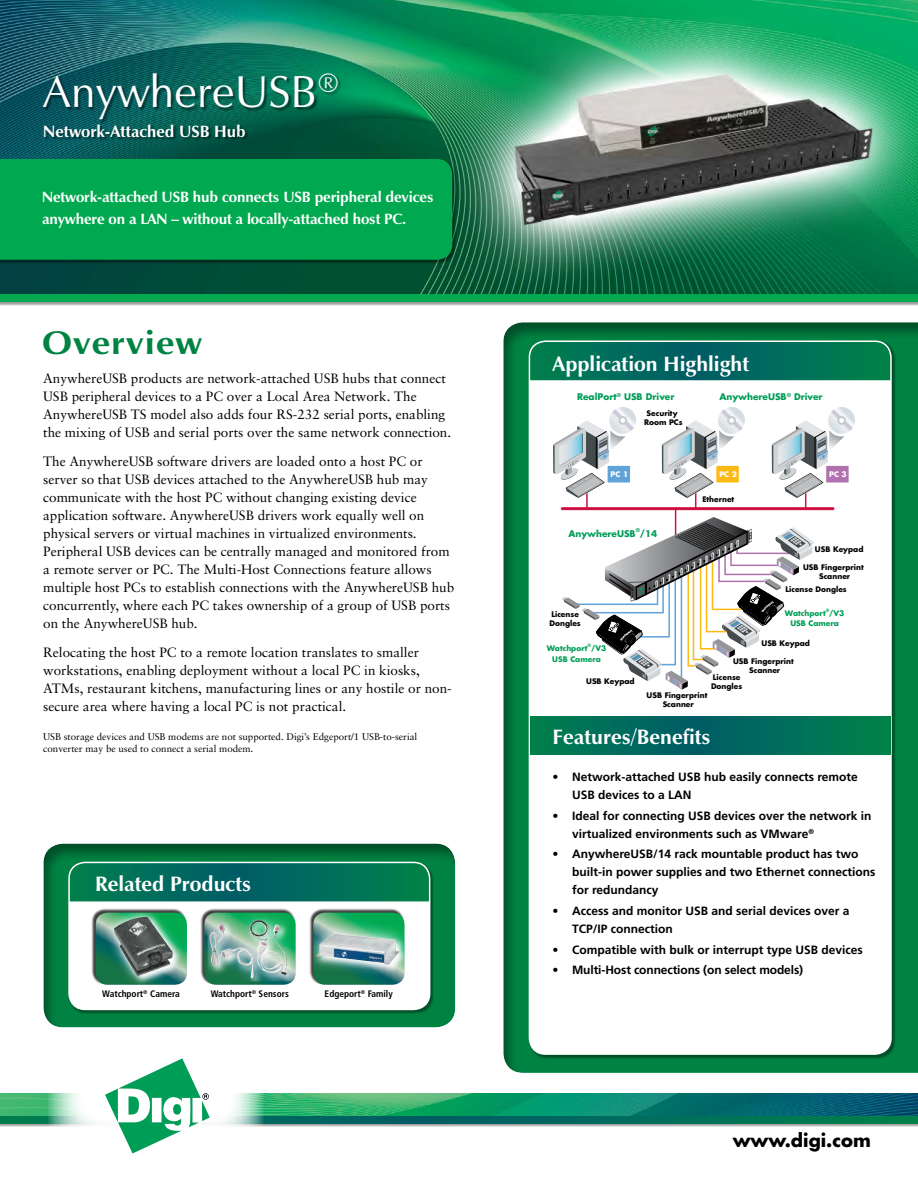
<style>
.page{position:relative;width:918px;height:1188px;background:#fff}
.page>*{position:absolute;margin:0;border:0;box-sizing:border-box;transform-origin:0 0}
.t1{font:45px "Eterna";color:#fff}
.t2{font:700 33px "Eterna";letter-spacing:.03em;color:#008342;scale:1.1 1}
.t3{font:700 21px "Eterna";color:#fff}
.t4{font:700 18px "Futura";color:#000}
.t5{font:700 16.5px "Eterna";color:#fff}
.t6{font:700 15px/22.5px "Eterna";letter-spacing:-.01em;color:#fff}
.t7{font:13.5px/18px "Sabon";color:#000}
.t8{font:700 12px/18px "Frutiger";color:#000}
.t9{font:9.75px/11.7px "Sabon";color:#000}
.t10{font:700 condensed 9.45px "Frutiger";color:#000}
.t11{font:700 9px "Futura";color:#009d57}
.t12{font:700 7.5px/9px "Futura";color:#000;text-align:center}
.t13{font:700 7.5px/10.5px "Futura";color:#009d57}
.t14{font:700 7.5px "Futura";color:#fff}
.t15{font:700 5.25px "Futura";color:#009d57}
.t16{font:700 4.35px "Futura";color:#009d57}
</style>
<div class="page">
<img style="left:0;top:0;width:451px;height:294px">
<div style="left:0;top:294px;width:918px;height:8px;background:#00a94f"></div>
<div style="left:503px;top:322px;width:415px;height:751px;background:#000;opacity:.4"></div>
<div style="left:529px;top:341px;width:362px;height:713px;background:#fff;border-radius:16px"></div>
<svg style="left:529px;top:341px;width:362px;height:39px;background:#006e59"></svg>
<div style="left:529px;top:340px;width:363px;height:715px;border:2px solid #fff;border-radius:16px"></div>
<svg style="left:530px;top:717px;width:360px;height:38px;background:#006e59"></svg>
<div style="left:0;top:1094px;width:918px;height:33px;background:#000;opacity:.4"></div>
<img style="left:0;top:1094px;width:918px;height:22px">
<svg style="left:0;top:1116px;width:918px;height:7px;background:#006c5a"></svg>
<svg style="left:48px;top:1093px;width:216px;height:34px"></svg>
<svg style="left:105px;top:1058px;width:105px;height:96px"></svg>
<div style="left:43px;top:841px;width:413px;height:188px;background:#000;opacity:.4"></div>
<div style="left:68px;top:862px;width:367px;height:152px;background:#000;opacity:.4"></div>
<div style="left:69px;top:862px;width:361px;height:147px;background:#fff;border-radius:16px"></div>
<svg style="left:69px;top:862px;width:361px;height:39px;background:#006e59"></svg>
<div style="left:68px;top:862px;width:362px;height:148px;border:2px solid #fff;border-radius:16px"></div>
<div style="left:92px;top:908px;width:95px;height:77px;background:#000;opacity:.75"></div>
<svg style="left:96px;top:913px;width:91px;height:72px"></svg>
<svg style="left:103px;top:913px;width:81px;height:72px;background:#3b9972"></svg>
<img style="left:114px;top:917px;width:59px;height:59px">
<div style="left:200px;top:908px;width:95px;height:77px;background:#000;opacity:.75"></div>
<svg style="left:204px;top:913px;width:91px;height:72px"></svg>
<svg style="left:208px;top:913px;width:88px;height:68px"></svg>
<img style="left:207px;top:920px;width:81px;height:58px">
<div style="left:309px;top:908px;width:95px;height:77px;background:#000;opacity:.75"></div>
<svg style="left:313px;top:913px;width:91px;height:72px"></svg>
<svg style="left:313px;top:919px;width:92px;height:60px;background:#46a079"></svg>
<img style="left:316px;top:933px;width:83px;height:32px">
<div style="left:0;top:159px;width:456px;height:105px;background:#003125"></div>
<div style="left:0;top:159px;width:451px;height:101px;background:#00a94f"></div>
<div style="left:45px;top:125px;width:204px;height:15px;background:#000;opacity:.5"></div>
<div style="left:43px;top:74px;width:298px;height:50px;background:#000;opacity:.5"></div>
<div style="left:826px;top:466px;width:23px;height:16px;background:#b171af"></div>
<div style="left:608px;top:466px;width:22px;height:16px;background:#61a3d9"></div>
<div style="left:716px;top:466px;width:23px;height:16px;background:#fdb913"></div>
<svg style="left:609px;top:407px;width:27px;height:27px"></svg>
<div style="left:618px;top:416px;width:9px;height:9px;background:#c9cacc;border-radius:50%"></div>
<svg style="left:553px;top:418px;width:73px;height:92px"></svg>
<svg style="left:718px;top:407px;width:27px;height:27px"></svg>
<div style="left:727px;top:416px;width:9px;height:9px;background:#c9cacc;border-radius:50%"></div>
<svg style="left:662px;top:418px;width:72px;height:89px"></svg>
<svg style="left:828px;top:407px;width:27px;height:27px"></svg>
<div style="left:837px;top:416px;width:9px;height:9px;background:#c9cacc;border-radius:50%"></div>
<svg style="left:772px;top:418px;width:72px;height:92px"></svg>
<hr style="left:562px;top:507px;width:271px;height:3px;background:#ce1141">
<hr style="left:675px;top:508px;width:1px;height:67px;background:#ce1141">
<svg style="left:562px;top:517px;width:251px;height:173px"></svg>
<img style="left:451px;top:0;width:467px;height:306px">
<h1 class="t1" style="left:43px;top:64px;width:298px">AnywhereUSB<sup>®</sup></h1>
<p class="t5" style="left:43px;top:121px;width:204px">Network-Attached USB Hub</p>
<p class="t6" style="left:42px;top:185px;width:393px">Network-attached USB hub connects USB peripheral devices anywhere on a LAN – without a locally-attached host PC.</p>
<h2 class="t2" style="left:42px;top:322px;width:147px">Overview</h2>
<p class="t7" style="left:43px;top:369px;width:410px">AnywhereUSB products are network-attached USB hubs that connect USB peripheral devices to a PC over a Local Area Network. The AnywhereUSB TS model also adds four RS-232 serial ports, enabling the mixing of USB and serial ports over the same network connection.</p>
<p class="t7" style="left:43px;top:452px;width:413px">The AnywhereUSB software drivers are loaded onto a host PC or server so that USB devices attached to the AnywhereUSB hub may communicate with the host PC without changing existing device application software. AnywhereUSB drivers work equally well on physical servers or virtual machines in virtualized environments.<br>Peripheral USB devices can be centrally managed and monitored from a remote server or PC. The Multi-Host Connections feature allows multiple host PCs to establish connections with the AnywhereUSB hub concurrently, where each PC takes ownership of a group of USB ports on the AnywhereUSB hub.</p>
<p class="t7" style="left:43px;top:643px;width:410px">Relocating the host PC to a remote location translates to smaller workstations, enabling deployment without a local PC in kiosks, ATMs, restaurant kitchens, manufacturing lines or any hostile or non&shy;secure area where having a local PC is not practical.</p>
<p class="t9" style="left:43px;top:731px;width:376px">USB storage devices and USB modems are not supported. Digi’s Edgeport/1 USB-to-serial converter may be used to connect a serial modem.</p>
<h3 class="t3" style="left:95px;top:870px;width:158px">Related Products</h3>
<p class="t10" style="left:102px;top:988px;width:79px">Watchport<sup>®</sup> Camera</p>
<p class="t10" style="left:211px;top:988px;width:80px">Watchport<sup>®</sup> Sensors</p>
<p class="t10" style="left:325px;top:988px;width:70px">Edgeport<sup>®</sup> Family</p>
<h3 class="t3" style="left:553px;top:350px;width:198px">Application Highlight</h3>
<p class="t11" style="left:577px;top:390px;width:99px">RealPort<sup>®</sup> USB Driver</p>
<p class="t11" style="left:719px;top:390px;width:105px">AnywhereUSB<sup>®</sup> Driver</p>
<p class="t12" style="left:644px;top:408px;width:40px">Security<br>Room PCs</p>
<p class="t14" style="left:611px;top:469px;width:19px">PC 1</p>
<p class="t14" style="left:719px;top:469px;width:19px">PC 2</p>
<p class="t14" style="left:829px;top:469px;width:19px">PC 3</p>
<p class="t12" style="left:702px;top:495px;width:33px">Ethernet</p>
<p class="t11" style="left:568px;top:527px;width:69px">AnywhereUSB</p>
<p class="t15" style="left:636px;top:527px;width:6px">®</p>
<p class="t11" style="left:640px;top:527px;width:19px">/14</p>
<p class="t12" style="left:550px;top:609px;width:33px;text-align:left">License<br>Dongles</p>
<p class="t12" style="left:815px;top:544px;width:50px">USB Keypad</p>
<p class="t12" style="left:803px;top:562px;width:62px">USB Fingerprint<br>Scanner</p>
<p class="t12" style="left:785px;top:584px;width:63px">License Dongles</p>
<p class="t13" style="left:785px;top:607px;width:42px">Watchport</p>
<p class="t16" style="left:826px;top:607px;width:5px">®</p>
<p class="t13" style="left:790px;top:607px;width:56px;text-indent:39px">/V3<br>USB Camera</p>
<p class="t13" style="left:547px;top:643px;width:42px">Watchport</p>
<p class="t16" style="left:588px;top:643px;width:5px">®</p>
<p class="t13" style="left:552px;top:643px;width:56px;text-indent:39px">/V3<br>USB Camera</p>
<p class="t12" style="left:586px;top:676px;width:50px">USB Keypad</p>
<p class="t12" style="left:762px;top:639px;width:50px">USB Keypad</p>
<p class="t12" style="left:733px;top:656px;width:62px">USB Fingerprint<br>Scanner</p>
<p class="t12" style="left:711px;top:673px;width:33px;text-align:left">License<br>Dongles</p>
<p class="t12" style="left:647px;top:691px;width:62px">USB Fingerprint<br>Scanner</p>
<h3 class="t3" style="left:553px;top:723px;width:160px">Features/Benefits</h3>
<p class="t8" style="left:572px;top:768px;width:287px;text-indent:-20px">• Network-attached USB hub easily connects remote<br>USB devices to a LAN</p>
<p class="t8" style="left:572px;top:806px;width:301px;text-indent:-20px">• Ideal for connecting USB devices over the network in virtualized environments such as VMware<sup>®</sup></p>
<p class="t8" style="left:572px;top:845px;width:305px;text-indent:-20px">• AnywhereUSB/14 rack mountable product has two built-in power supplies and two Ethernet connections for redundancy</p>
<p class="t8" style="left:572px;top:902px;width:279px;text-indent:-20px">• Access and monitor USB and serial devices over a<br>TCP/IP connection</p>
<p class="t8" style="left:553px;top:940px;width:312px">• Compatible with bulk or interrupt type USB devices</p>
<p class="t8" style="left:553px;top:961px;width:252px">• Multi-Host connections (on select models)</p>
<h3 class="t4" style="left:733px;top:1128px;width:140px">www.digi.com</h3>
</div>
